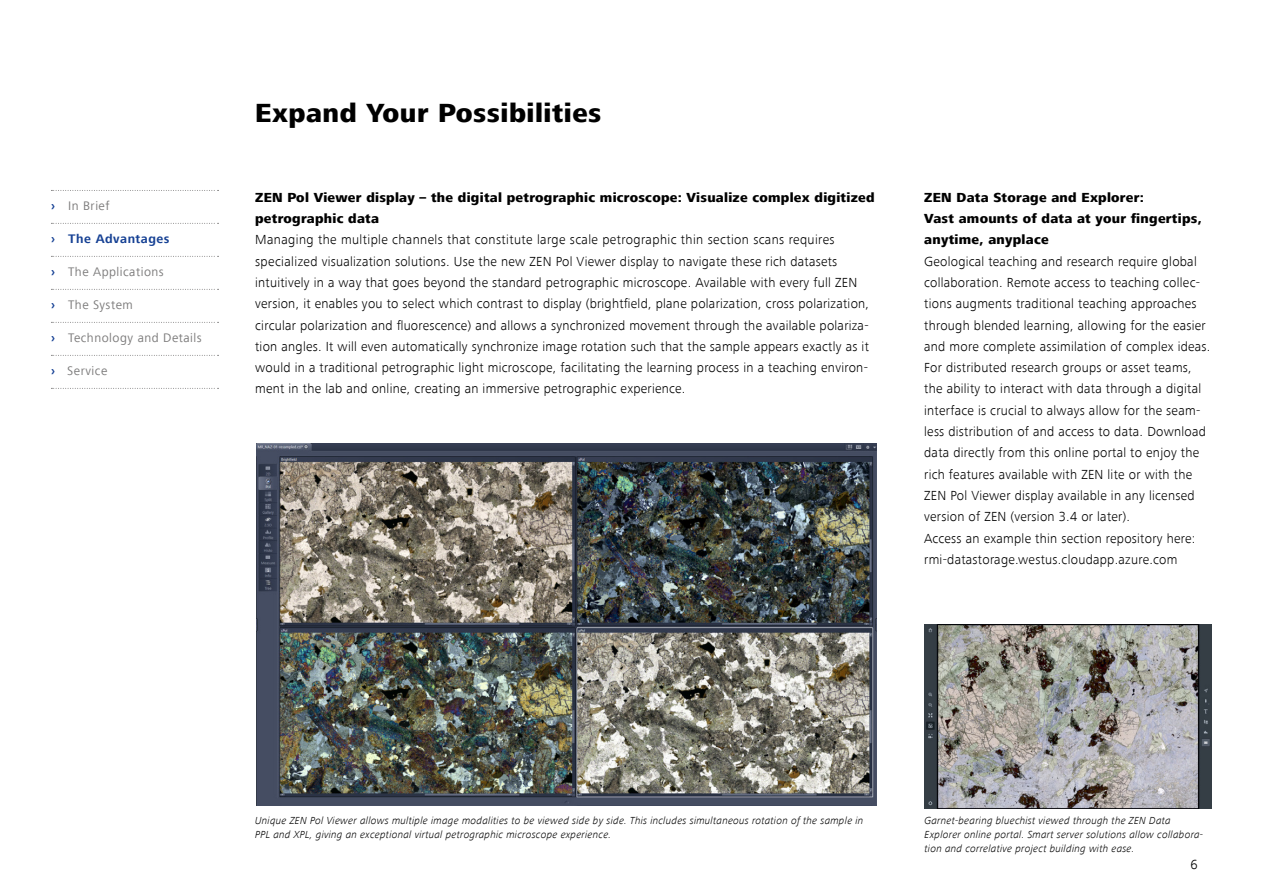
<style>
.page{position:relative;width:1263px;height:893px;background:#fff}
.page>*{position:absolute;margin:0;border:0;box-sizing:border-box;transform-origin:0 0}
.t1{font:800 27px "ZEISS Frutiger Next W1 G";letter-spacing:.02em;color:#000}
.t2{font:300 13.5px/21.3px "ZEISS Frutiger Next W1 G";letter-spacing:.02em;color:#000}
.t3{font:800 13.5px/21.3px "ZEISS Frutiger Next W1 G";letter-spacing:.02em;color:#000}
.t4{font:12.75px "ZEISS Frutiger Next W1 G";letter-spacing:.04em;color:#7c7b7b}
.t5{font:700 12.75px "ZEISS Frutiger Next W1 G";letter-spacing:.04em;color:#164194}
.t6{font:italic 300 10.5px/13.5px "ZEISS Frutiger Next W1 G";letter-spacing:.02em;color:#000}
.s1{font-weight:700;color:#164194}
</style>
<div class="page">
<img style="left:924px;top:624px;width:288px;height:184px">
<img style="left:256px;top:443px;width:620px;height:362px">
<svg style="left:51px;top:190px;width:168px;height:1px"></svg>
<svg style="left:51px;top:223px;width:168px;height:1px"></svg>
<svg style="left:51px;top:256px;width:168px;height:1px"></svg>
<svg style="left:51px;top:289px;width:168px;height:1px"></svg>
<svg style="left:51px;top:322px;width:168px;height:1px"></svg>
<svg style="left:51px;top:355px;width:168px;height:1px"></svg>
<svg style="left:51px;top:388px;width:168px;height:1px"></svg>
<p class="t4" style="left:51px;top:199px;width:60px"><span class="s1">›</span> In Brief</p>
<p class="t5" style="left:51px;top:232px;width:120px">› The Advantages</p>
<p class="t4" style="left:51px;top:265px;width:114px"><span class="s1">›</span> The Applications</p>
<p class="t4" style="left:51px;top:298px;width:83px"><span class="s1">›</span> The System</p>
<p class="t4" style="left:51px;top:331px;width:152px"><span class="s1">›</span> Technology and Details</p>
<p class="t4" style="left:51px;top:364px;width:58px"><span class="s1">›</span> Service</p>
<h1 class="t1" style="left:255px;top:97px;width:348px">Expand Your Possibilities</h1>
<p class="t3" style="left:255px;top:187px;width:621px">ZEN Pol Viewer display – the digital petrographic microscope: Visualize complex digitized petrographic data</p>
<p class="t2" style="left:255px;top:229px;width:615px">Managing the multiple channels that constitute large scale petrographic thin section scans requires specialized visualization solutions. Use the new ZEN Pol Viewer display to navigate these rich datasets intuitively in a way that goes beyond the standard petrographic microscope. Available with every full ZEN version, it enables you to select which contrast to display (brightfield, plane polarization, cross polarization, circular polarization and fluorescence) and allows a synchronized movement through the available polariza&shy;tion angles. It will even automatically synchronize image rotation such that the sample appears exactly as it would in a traditional petrographic light microscope, facilitating the learning process in a teaching environ&shy;ment in the lab and online, creating an immersive petrographic experience.</p>
<p class="t3" style="left:924px;top:187px;width:279px">ZEN Data Storage and Explorer:<br>Vast amounts of data at your fingertips, anytime, anyplace</p>
<p class="t2" style="left:924px;top:250px;width:288px">Geological teaching and research require global collaboration. Remote access to teaching collec&shy;tions augments traditional teaching approaches through blended learning, allowing for the easier and more complete assimilation of complex ideas.<br>For distributed research groups or asset teams, the ability to interact with data through a digital interface is crucial to always allow for the seam&shy;less distribution of and access to data. Download data directly from this online portal to enjoy the rich features available with ZEN lite or with the ZEN Pol Viewer display available in any licensed version of ZEN (version 3.4 or later).<br>Access an example thin section repository here: rmi-datastorage.westus.cloudapp.azure.com</p>
<p class="t6" style="left:255px;top:814px;width:610px">Unique ZEN Pol Viewer allows multiple image modalities to be viewed side by side. This includes simultaneous rotation of the sample in<br>PPL and XPL, giving an exceptional virtual petrographic microscope experience.</p>
<p class="t6" style="left:924px;top:814px;width:280px">Garnet-bearing bluechist viewed through the ZEN Data<br>Explorer online portal. Smart server solutions allow collabora&shy;tion and correlative project building with ease.</p>
<p class="t2" style="left:1190px;top:853px;width:9px">6</p>
</div>
